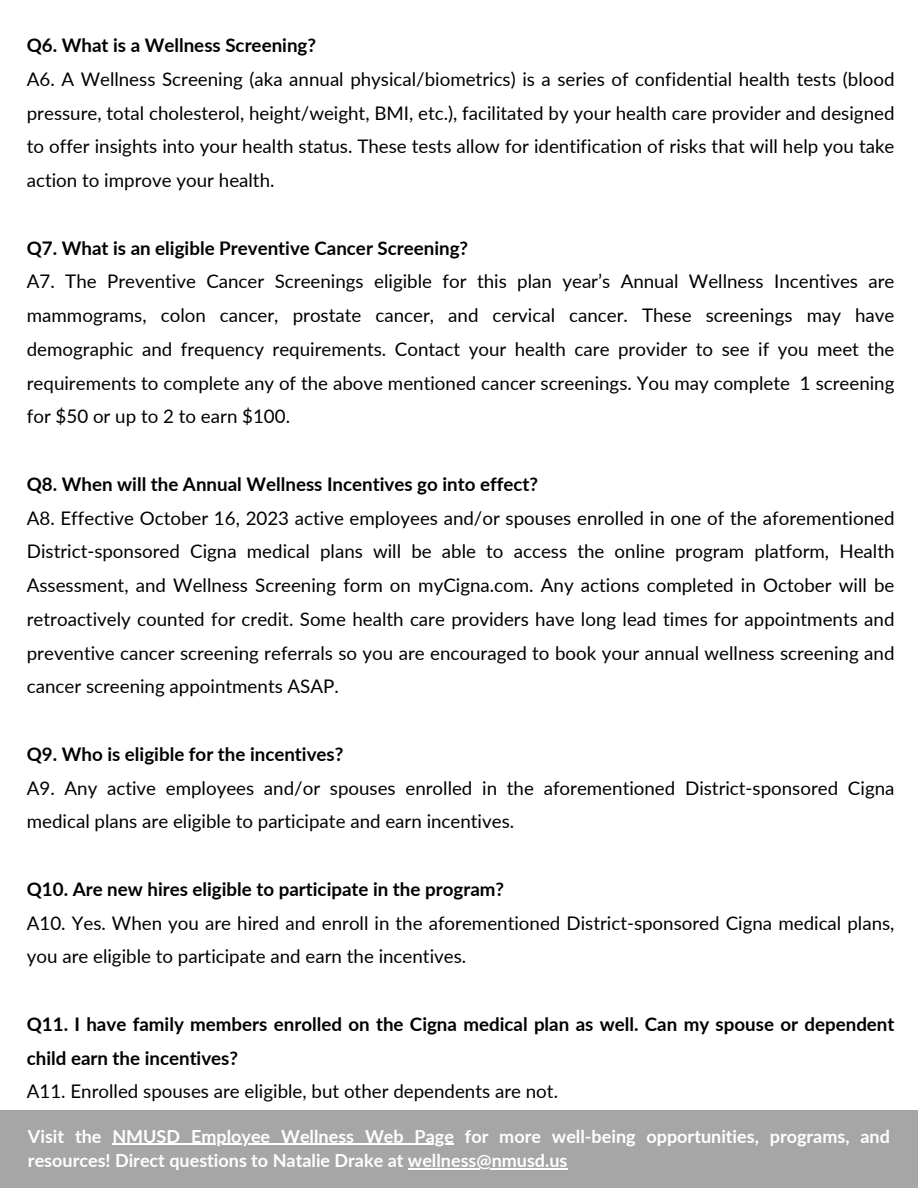
<style>
.page{position:relative;width:918px;height:1188px;background:#fff}
.page>*{position:absolute;margin:0;border:0;box-sizing:border-box;transform-origin:0 0}
.t1{font:18.75px/33.8px "Lato";color:#000;text-align:justify}
.t2{font:700 18.75px/33.8px "Lato";color:#000}
.t3{font:700 18px/24.8px "Lato";color:#fff}
</style>
<div class="page">
<div style="left:0;top:1111px;width:918px;height:77px;background:#a6a6a6"></div>
<hr style="left:112px;top:1144px;width:342px;height:1px;background:#fff">
<hr style="left:408px;top:1168px;width:160px;height:2px;background:#fff">
<p class="t2" style="left:27px;top:28px;width:291px">Q6. What is a Wellness Screening?</p>
<p class="t1" style="left:27px;top:62px;width:869px">A6. A Wellness Screening (aka annual physical/biometrics) is a series of confidential health tests (blood pressure, total cholesterol, height/weight, BMI, etc.), facilitated by your health care provider and designed to offer insights into your health status. These tests allow for identification of risks that will help you take action to improve your health.</p>
<p class="t2" style="left:27px;top:230px;width:443px">Q7. What is an eligible Preventive Cancer Screening?</p>
<p class="t1" style="left:27px;top:264px;width:869px">A7. The Preventive Cancer Screenings eligible for this plan year’s Annual Wellness Incentives are mammograms, colon cancer, prostate cancer, and cervical cancer. These screenings may have demographic and frequency requirements. Contact your health care provider to see if you meet the requirements to complete any of the above mentioned cancer screenings. You may complete 1 screening for $50 or up to 2 to earn $100.</p>
<p class="t2" style="left:27px;top:467px;width:513px">Q8. When will the Annual Wellness Incentives go into effect?</p>
<p class="t1" style="left:27px;top:500px;width:869px">A8. Effective October 16, 2023 active employees and/or spouses enrolled in one of the aforementioned District-sponsored Cigna medical plans will be able to access the online program platform, Health Assessment, and Wellness Screening form on myCigna.com. Any actions completed in October will be retroactively counted for credit. Some health care providers have long lead times for appointments and preventive cancer screening referrals so you are encouraged to book your annual wellness screening and cancer screening appointments ASAP.</p>
<p class="t2" style="left:27px;top:737px;width:318px">Q9. Who is eligible for the incentives?</p>
<p class="t1" style="left:27px;top:770px;width:869px">A9. Any active employees and/or spouses enrolled in the aforementioned District-sponsored Cigna medical plans are eligible to participate and earn incentives.</p>
<p class="t2" style="left:27px;top:872px;width:479px">Q10. Are new hires eligible to participate in the program?</p>
<p class="t1" style="left:27px;top:905px;width:869px">A10. Yes. When you are hired and enroll in the aforementioned District-sponsored Cigna medical plans, you are eligible to participate and earn the incentives.</p>
<p class="t2" style="left:27px;top:1007px;width:869px">Q11. I have family members enrolled on the Cigna medical plan as well. Can my spouse or dependent child earn the incentives?</p>
<p class="t1" style="left:27px;top:1074px;width:533px">A11. Enrolled spouses are eligible, but other dependents are not.</p>
<p class="t3" style="left:28px;top:1123px;width:864px">Visit the NMUSD Employee Wellness Web Page for more well-being opportunities, programs, and resources! Direct questions to Natalie Drake at wellness@nmusd.us</p>
</div>
